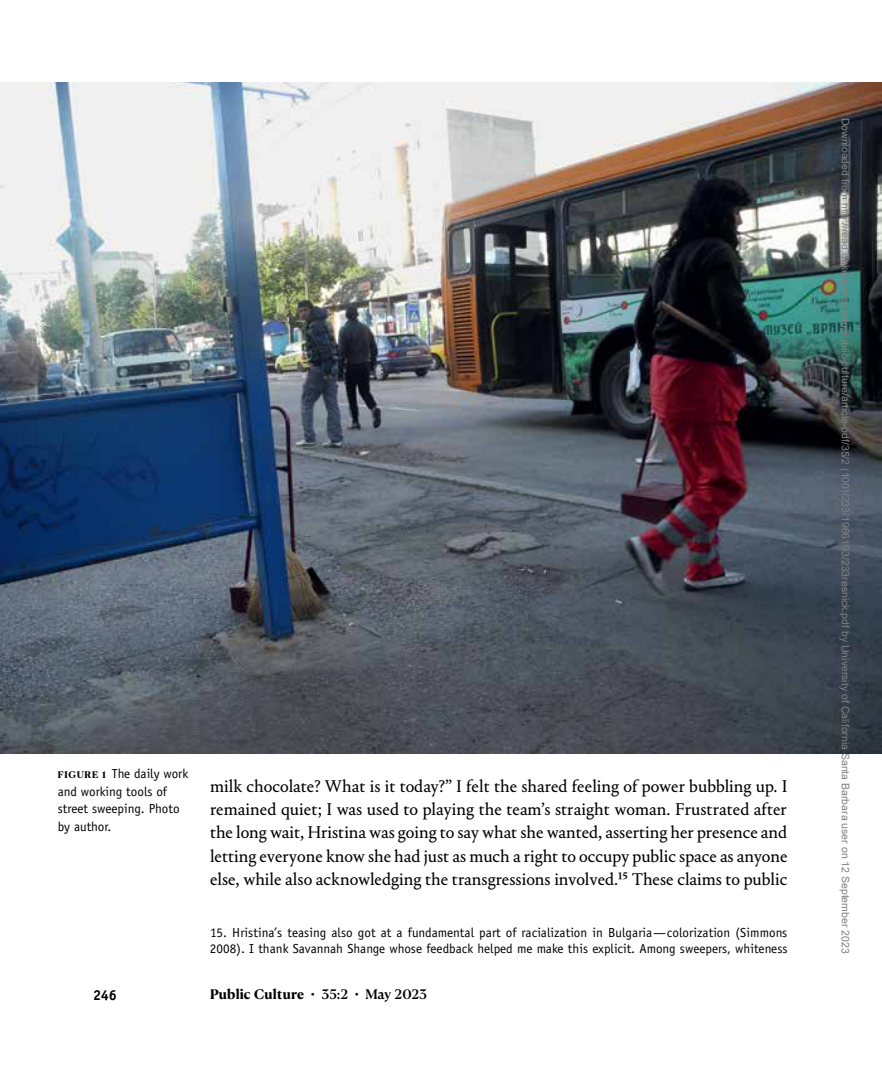
<style>
.page{position:relative;width:882px;height:1071px;background:#fff}
.page>*{position:absolute;margin:0;border:0;box-sizing:border-box;transform-origin:0 0}
.t1{font:17.68px/23.3px "Portrait Text";letter-spacing:-.005em;color:#000;text-align:justify}
.t2{font:700 14.35px "Officina Sans Std";color:#000}
.t3{font:13.12px/17.5px "Officina Sans Std";color:#000}
.t4{font:700 13.12px "Canela Text";letter-spacing:.01em;color:#000}
.t5{font:10.5px "Arial";color:#808080}
.s1{font-family:"Canela Text";font-weight:700;font-size:9.1px}
.s2{font-weight:500}
</style>
<div class="page">
<img style="left:0;top:83px;width:882px;height:671px">
<p class="t3" style="left:58px;top:765px;width:132px"><span class="s1">FIGURE 1</span> The daily work and working tools of street sweeping. Photo by author.</p>
<p class="t1" style="left:210px;top:774px;width:579px">milk chocolate? What is it today?” I felt the shared feeling of power bubbling up. I remained quiet; I was used to playing the team’s straight woman. Frustrated after the long wait, Hristina was going to say what she wanted, asserting her presence and letting everyone know she had just as much a right to occupy public space as anyone else, while also acknowledging the transgressions involved.15 These claims to public</p>
<p class="t3" style="left:210px;top:924px;width:579px;line-height:16.6px">15. Hristina’s teasing also got at a fundamental part of racialization in Bulgaria—colorization (Simmons<br>2008). I thank Savannah Shange whose feedback helped me make this explicit. Among sweepers, whiteness</p>
<p class="t2" style="left:93px;top:986px;width:25px">246</p>
<p class="t4" style="left:210px;top:982px;width:219px">Public Culture <span class="s2">• 35:2 • May 2023</span></p>
<p class="t5" style="left:849px;top:118px;width:837px;rotate:90deg">Downloaded from http://read.dukeupress.edu/public-culture/article-pdf/35/2 (100)/233/1966193/233resnick.pdf by University of California Santa Barbara user on 12 September 2023</p>
</div>
